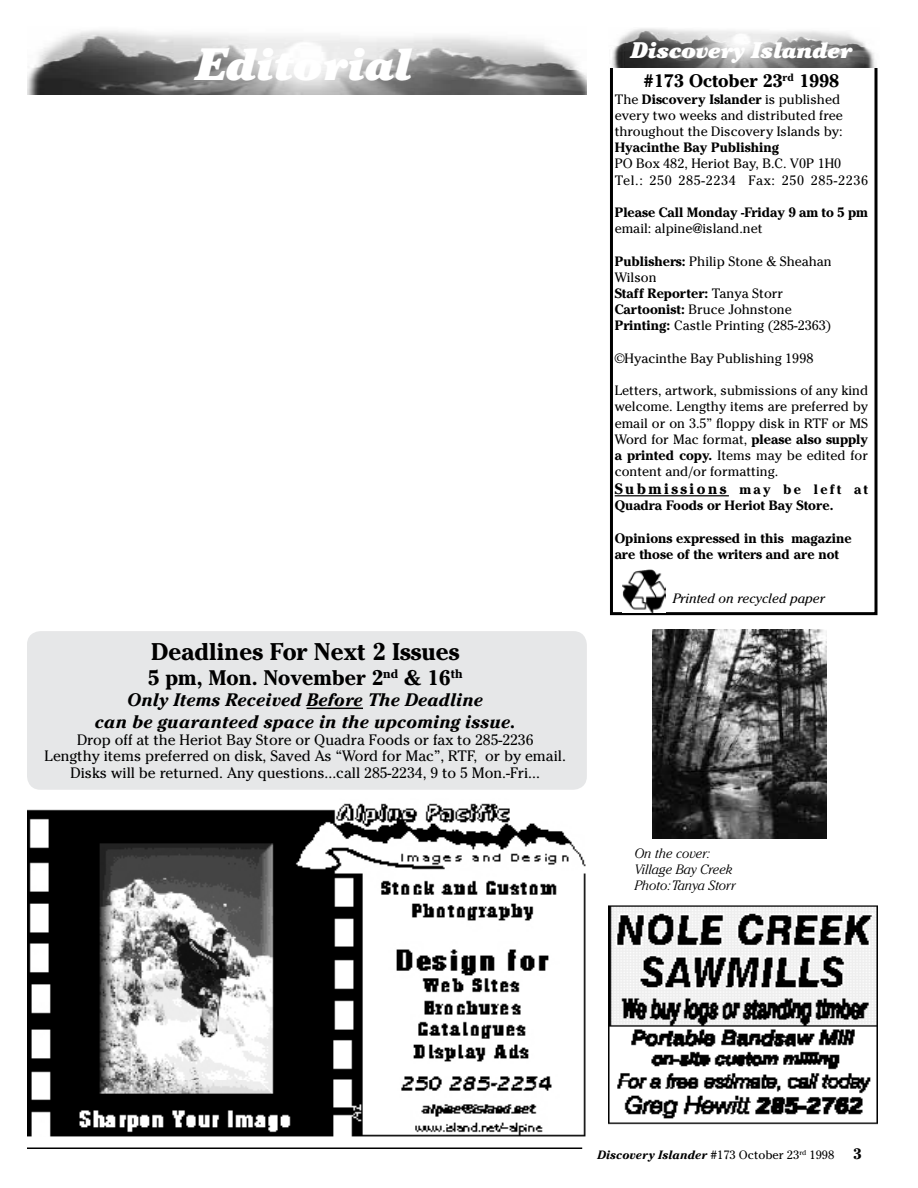
<style>
.page{position:relative;width:918px;height:1188px;background:#fff}
.page>*{position:absolute;margin:0;border:0;box-sizing:border-box;transform-origin:0 0}
.t1{font:italic 900 45px "Cheltenham";color:#fff}
.t2{font:700 24px "Cheltenham";color:#000}
.t3{font:italic 900 22.5px "Cheltenham";color:#fff}
.t4{font:700 21px "Cheltenham";color:#000}
.t5{font:italic 700 18px/21.6px "Cheltenham";color:#000;text-align:center}
.t6{font:700 18px "Cheltenham";color:#000}
.t7{font:15px/16.5px "Cheltenham";color:#000;text-align:center}
.t8{font:700 15px "Cheltenham";letter-spacing:.165em;color:#000}
.t9{font:13.5px/16.2px "Cheltenham";color:#000}
.t10{font:700 13.5px/16.2px "Cheltenham";color:#000}
.t11{font:13.5px/16.2px "Cheltenham";letter-spacing:.025em;color:#000}
.t12{font:italic 300 13.5px/16.2px "Cheltenham";color:#000}
.t13{font:italic 13.5px "Cheltenham";color:#000}
.t14{font:italic 700 12px "Cheltenham";color:#000}
.s1{font-weight:700}
.s2{font-size:13.5px}
.s3{font-weight:400;font-style:normal}
.s4{font-style:normal;font-size:15px}
</style>
<div class="page">
<hr style="left:27px;top:1148px;width:555px;height:1px;background:#000">
<div style="left:610px;top:34px;width:268px;height:581px;border:3px solid #000"></div>
<hr style="left:615px;top:495px;width:114px;height:1px;background:#000">
<img style="left:623px;top:570px;width:43px;height:43px">
<img style="left:610px;top:28px;width:268px;height:40px">
<img style="left:652px;top:629px;width:174px;height:210px">
<div style="left:27px;top:631px;width:560px;height:159px;background:#e6e7e8;border-radius:14px"></div>
<hr style="left:307px;top:708px;width:56px;height:1px;background:#000">
<img style="left:27px;top:30px;width:560px;height:64px">
<img style="left:27px;top:803px;width:559px;height:333px">
<img style="left:608px;top:905px;width:269px;height:220px">
<h1 class="t1" style="left:193px;top:37px;width:217px">Editorial</h1>
<h2 class="t2" style="left:151px;top:637px;width:310px">Deadlines For Next 2 Issues</h2>
<h3 class="t4" style="left:148px;top:665px;width:316px">5 pm, Mon. November 2<sup>nd</sup> &amp; 16<sup>th</sup></h3>
<h3 class="t5" style="left:95px;top:690px;width:422px">Only Items Received Before The Deadline<br>can be guaranteed space in the upcoming issue.</h3>
<p class="t7" style="left:45px;top:731px;width:523px">Drop off at the Heriot Bay Store or Quadra Foods or fax to 285-2236<br>Lengthy items preferred on disk, Saved As “Word for Mac”, RTF, or by email.<br>Disks will be returned. Any questions...call 285-2234, 9 to 5 Mon.-Fri...</p>
<h3 class="t3" style="left:629px;top:36px;width:223px">Discovery Islander</h3>
<h3 class="t6" style="left:643px;top:70px;width:197px">#173 October 23<sup>rd</sup> 1998</h3>
<p class="t9" style="left:615px;top:91px;width:230px">The <span class="s1">Discovery Islander</span> is published every two weeks and distributed free throughout the Discovery Islands by:</p>
<p class="t10" style="left:615px;top:139px;width:166px">Hyacinthe Bay Publishing</p>
<p class="t11" style="left:615px;top:156px;width:255px">PO Box 482, Heriot Bay, B.C. V0P 1H0<br>Tel.: 250 285-2234 Fax: 250 285-2236</p>
<p class="t10" style="left:615px;top:204px;width:255px">Please Call Monday -Friday 9 am to 5 pm</p>
<p class="t9" style="left:615px;top:221px;width:149px">email: alpine@island.net</p>
<p class="t9" style="left:615px;top:253px;width:219px"><span class="s1">Publishers:</span> Philip Stone &amp; Sheahan<br>Wilson<br><span class="s1">Staff Reporter:</span> Tanya Storr<br><span class="s1">Cartoonist:</span> Bruce Johnstone<br><span class="s1">Printing:</span> Castle Printing (285-2363)</p>
<p class="t9" style="left:615px;top:350px;width:200px">©Hyacinthe Bay Publishing 1998</p>
<p class="t9" style="left:615px;top:383px;width:255px;text-align:justify">Letters, artwork, submissions of any kind welcome. Lengthy items are preferred by email or on 3.5” floppy disk in RTF or MS Word for Mac format, <span class="s1">please also supply a printed copy.</span> Items may be edited for content and/or formatting.</p>
<p class="t8" style="left:615px;top:480px;width:255px">Submissions <span class="s2">may be left at</span></p>
<p class="t10" style="left:615px;top:498px;width:220px">Quadra Foods or Heriot Bay Store.</p>
<p class="t10" style="left:615px;top:530px;width:239px">Opinions expressed in this magazine are those of the writers and are not</p>
<p class="t13" style="left:673px;top:590px;width:154px">Printed on recycled paper</p>
<p class="t12" style="left:634px;top:845px;width:102px">On the cover:<br>Village Bay Creek<br>Photo: Tanya Storr</p>
<p class="t14" style="left:597px;top:1147px;width:266px">Discovery Islander <span class="s3">#173 October 23</span><sup>rd</sup> <span class="s3">1998</span> <span class="s4">3</span></p>
</div>
